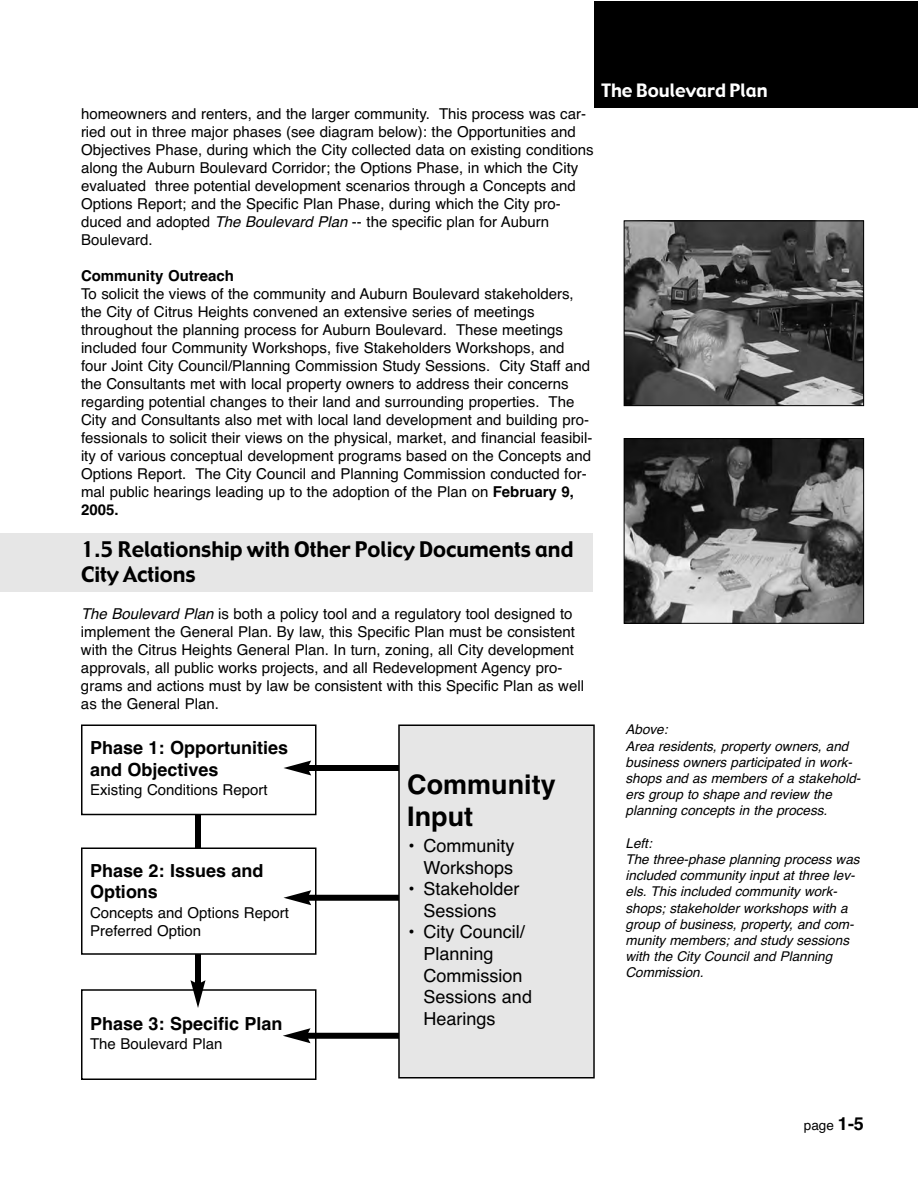
<style>
.page{position:relative;width:918px;height:1188px;background:#fff}
.page>*{position:absolute;margin:0;border:0;box-sizing:border-box;transform-origin:0 0}
.t1{font:700 27px/32.4px "Helvetica";color:#000}
.t2{font:21px/25.2px "Gadget";color:#000}
.t3{font:18px/21.6px "Helvetica";color:#000;text-align:right}
.t4{font:700 18px/21.6px "Helvetica";color:#000}
.t5{font:18px "Gadget";color:#fff}
.t6{font:15px/18px "Helvetica";color:#000}
.t7{font:700 15px "Helvetica";color:#000}
.t8{font:italic 13.5px/16.2px "Helvetica";color:#000}
.t9{font:13.5px "Helvetica";color:#000}
.s1{font-style:italic}
.s2{font-weight:700}
.s3{font-weight:700;font-size:18px}
</style>
<div class="page">
<div style="left:81px;top:989px;width:235px;height:91px;border:2px solid #000"></div>
<div style="left:195px;top:806px;width:6px;height:180px;background:#000"></div>
<svg style="left:190px;top:980px;width:16px;height:28px"></svg>
<div style="left:0;top:533px;width:593px;height:59px;background:#e6e6e6"></div>
<div style="left:594px;top:2px;width:324px;height:106px;background:#000"></div>
<img style="left:626px;top:222px;width:236px;height:182px">
<div style="left:624px;top:220px;width:240px;height:186px;border:1px solid #000"></div>
<img style="left:626px;top:440px;width:236px;height:182px">
<div style="left:624px;top:438px;width:240px;height:186px;border:1px solid #000"></div>
<div style="left:82px;top:725px;width:234px;height:89px;background:#fff"></div>
<div style="left:81px;top:724px;width:235px;height:91px;border:2px solid #000"></div>
<div style="left:82px;top:848px;width:234px;height:106px;background:#fff"></div>
<div style="left:81px;top:848px;width:235px;height:107px;border:2px solid #000"></div>
<div style="left:306px;top:765px;width:100px;height:6px;background:#000"></div>
<svg style="left:284px;top:760px;width:27px;height:16px"></svg>
<div style="left:306px;top:895px;width:100px;height:6px;background:#000"></div>
<svg style="left:284px;top:890px;width:27px;height:15px"></svg>
<div style="left:305px;top:1033px;width:100px;height:6px;background:#000"></div>
<svg style="left:283px;top:1028px;width:27px;height:15px"></svg>
<div style="left:400px;top:726px;width:193px;height:351px;background:#e6e6e6"></div>
<div style="left:398px;top:725px;width:197px;height:354px;border:2px solid #000"></div>
<p class="t6" style="left:81px;top:105px;width:514px">homeowners and renters, and the larger community. This process was car&shy;ried out in three major phases (see diagram below): the Opportunities and Objectives Phase, during which the City collected data on existing conditions along the Auburn Boulevard Corridor; the Options Phase, in which the City evaluated three potential development scenarios through a Concepts and Options Report; and the Specific Plan Phase, during which the City pro&shy;duced and adopted <span class="s1">The Boulevard Plan</span>-- the specific plan for Auburn Boulevard.</p>
<p class="t7" style="left:81px;top:267px;width:154px">Community Outreach</p>
<p class="t6" style="left:81px;top:285px;width:513px">To solicit the views of the community and Auburn Boulevard stakeholders, the City of Citrus Heights convened an extensive series of meetings throughout the planning process for Auburn Boulevard. These meetings included four Community Workshops, five Stakeholders Workshops, and four Joint City Council/Planning Commission Study Sessions. City Staff and the Consultants met with local property owners to address their concerns regarding potential changes to their land and surrounding properties. The City and Consultants also met with local land development and building pro&shy;fessionals to solicit their views on the physical, market, and financial feasibil&shy;ity of various conceptual development programs based on the Concepts and Options Report. The City Council and Planning Commission conducted for&shy;mal public hearings leading up to the adoption of the Plan on <span class="s2">February 9, 2005.</span></p>
<h2 class="t2" style="left:81px;top:537px;width:494px">1.5 Relationship with Other Policy Documents and<br>City Actions</h2>
<p class="t6" style="left:81px;top:605px;width:505px"><span class="s1">The Boulevard Plan</span>is both a policy tool and a regulatory tool designed to implement the General Plan. By law, this Specific Plan must be consistent with the Citrus Heights General Plan. In turn, zoning, all City development approvals, all public works projects, and all Redevelopment Agency pro&shy;grams and actions must by law be consistent with this Specific Plan as well as the General Plan.</p>
<p class="t4" style="left:90px;top:737px;width:200px">Phase 1: Opportunities and Objectives</p>
<p class="t6" style="left:90px;top:781px;width:179px">Existing Conditions Report</p>
<p class="t4" style="left:90px;top:860px;width:175px">Phase 2: Issues and<br>Options</p>
<p class="t6" style="left:90px;top:903px;width:200px">Concepts and Options Report<br>Preferred Option</p>
<p class="t4" style="left:90px;top:1013px;width:194px">Phase 3: Specific Plan</p>
<p class="t6" style="left:90px;top:1035px;width:134px">The Boulevard Plan</p>
<h1 class="t1" style="left:407px;top:768px;width:150px">Community<br>Input</h1>
<p class="t3" style="left:407px;top:835px;width:109px">• Community<br>Workshops</p>
<p class="t3" style="left:407px;top:878px;width:114px;text-align:center">• Stakeholder<br>Sessions</p>
<p class="t3" style="left:423px;top:921px;width:110px;text-align:left;text-indent:-16px">• City Council/<br>Planning<br>Commission<br>Sessions and<br>Hearings</p>
<p class="t5" style="left:602px;top:80px;width:168px">The Boulevard Plan</p>
<p class="t8" style="left:626px;top:722px;width:240px">Above:<br>Area residents,property owners,and business owners participated in work&shy;shops and as members ofa stakehold&shy;ers group to shape and review the planning concepts in the process.</p>
<p class="t8" style="left:626px;top:835px;width:239px">Left:<br>The three-phase planning process was included community inputatthree lev&shy;els.This included community work&shy;shops;stakeholderworkshops with a group ofbusiness,property,and com&shy;munity members;and study sessions with the City Counciland Planning<br>Commission.</p>
<p class="t9" style="left:804px;top:1118px;width:62px">page <span class="s3">1-5</span></p>
</div>
